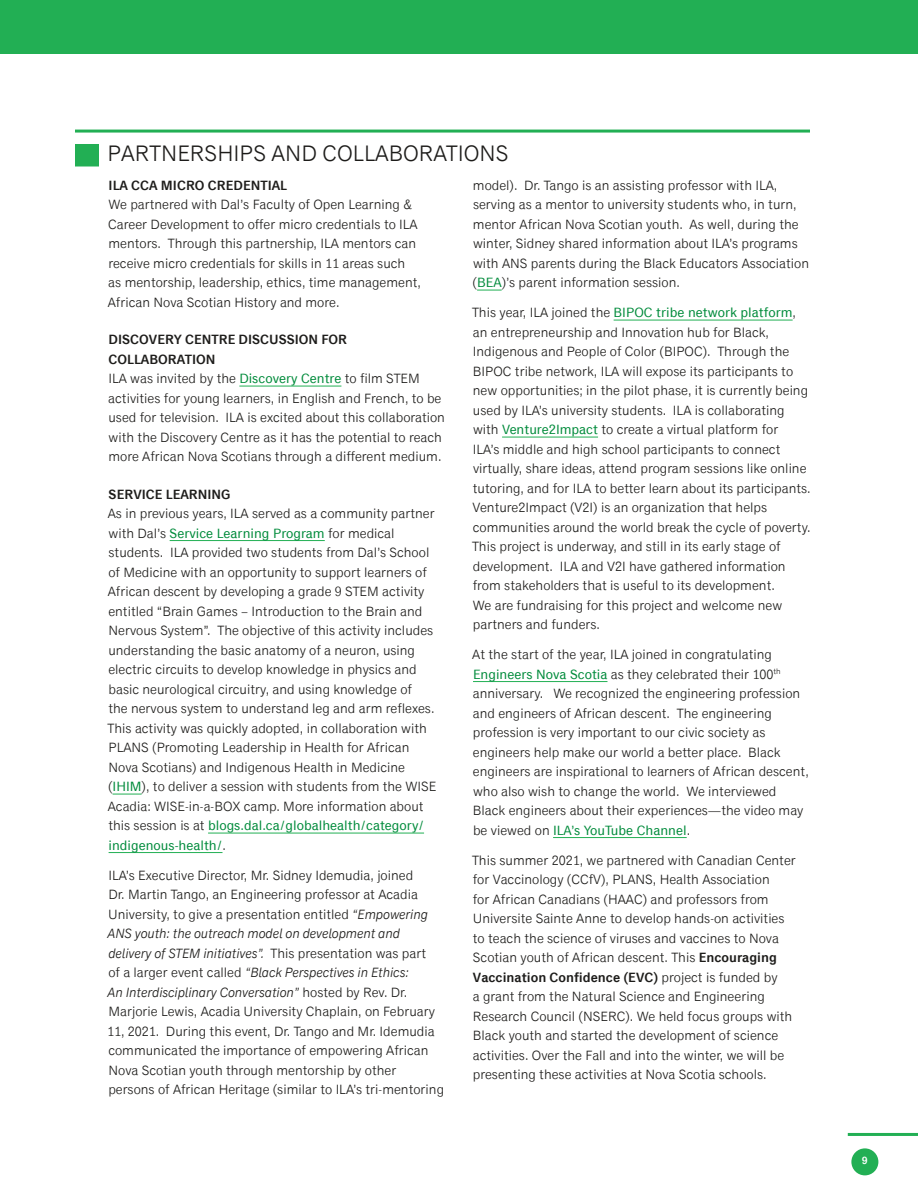
<style>
.page{position:relative;width:918px;height:1188px;background:#fff}
.page>*{position:absolute;margin:0;border:0;box-sizing:border-box;transform-origin:0 0}
._02_Subhead{font:22.5px "Classic Grotesque Pro";color:#1d1c1a}
._03_Body_type{font:13.5px/19.5px "Classic Grotesque Pro";color:#1d1c1a}
._03_Body_type-2{font:600 13.5px/19.5px "Classic Grotesque Pro";color:#1d1c1a}
.t1{font:600 10.5px "Classic Grotesque Pro";color:#fff}
.s1{color:#008b3b}
.s2{font-style:italic}
.s3{font-weight:600}
</style>
<div class="page">
<div style="left:0;top:0;width:918px;height:54px;background:#22af54"></div>
<div style="left:75px;top:144px;width:24px;height:22px;background:#22af54"></div>
<hr style="left:75px;top:130px;width:735px;height:3px;background:#22af54">
<hr style="left:239px;top:386px;width:102px;height:1px;background:#22af54">
<hr style="left:170px;top:540px;width:155px;height:1px;background:#22af54">
<svg style="left:113px;top:794px;width:29px;height:1px"></svg>
<hr style="left:208px;top:833px;width:216px;height:1px;background:#22af54">
<hr style="left:109px;top:852px;width:114px;height:1px;background:#22af54">
<svg style="left:477px;top:290px;width:25px;height:1px"></svg>
<hr style="left:614px;top:320px;width:179px;height:1px;background:#22af54">
<hr style="left:502px;top:437px;width:96px;height:1px;background:#22af54">
<hr style="left:473px;top:681px;width:134px;height:1px;background:#22af54">
<hr style="left:553px;top:837px;width:134px;height:1px;background:#22af54">
<div style="left:851px;top:1148px;width:27px;height:27px;background:#22af54;border-radius:50%"></div>
<hr style="left:848px;top:1133px;width:70px;height:3px;background:#22af54">
<p class="_02_Subhead" style="left:108px;top:140px;width:402px">PARTNERSHIPS AND COLLABORATIONS</p>
<p class="_03_Body_type-2" style="left:109px;top:175px;width:180px">ILA CCA MICRO CREDENTIAL</p>
<p class="_03_Body_type" style="left:108px;top:195px;width:315px">We partnered with Dal’s Faculty of Open Learning &amp; Career Development to offer micro credentials to ILA mentors. Through this partnership, ILA mentors can receive micro credentials for skills in 11 areas such as mentorship, leadership, ethics, time management, African Nova Scotian History and more.</p>
<p class="_03_Body_type-2" style="left:108px;top:330px;width:240px">DISCOVERY CENTRE DISCUSSION FOR<br>COLLABORATION</p>
<p class="_03_Body_type" style="left:108px;top:369px;width:338px">ILA was invited by the <span class="s1">Discovery Centre</span> to film STEM activities for young learners, in English and French, to be used for television. ILA is excited about this collaboration with the Discovery Centre as it has the potential to reach more African Nova Scotians through a different medium.</p>
<p class="_03_Body_type-2" style="left:109px;top:484px;width:124px">SERVICE LEARNING</p>
<p class="_03_Body_type" style="left:108px;top:504px;width:330px">As in previous years, ILA served as a community partner with Dal’s <span class="s1">Service Learning Program</span> for medical students. ILA provided two students from Dal’s School of Medicine with an opportunity to support learners of African descent by developing a grade 9 STEM activity entitled “Brain Games – Introduction to the Brain and Nervous System”. The objective of this activity includes understanding the basic anatomy of a neuron, using electric circuits to develop knowledge in physics and basic neurological circuitry, and using knowledge of<br>the nervous system to understand leg and arm reflexes.<br>This activity was quickly adopted, in collaboration with PLANS (Promoting Leadership in Health for African Nova Scotians) and Indigenous Health in Medicine (<span class="s1">IHIM</span>), to deliver a session with students from the WISE Acadia: WISE-in-a-BOX camp. More information about this session is at <span class="s1">blogs.dal.ca/globalhealth/category/ indigenous-health/</span>.</p>
<p class="_03_Body_type" style="left:107px;top:865px;width:339px">ILA’s Executive Director, Mr. Sidney Idemudia, joined<br>Dr. Martin Tango, an Engineering professor at Acadia University, to give a presentation entitled <span class="s2">“Empowering ANS youth: the outreach model on development and delivery of STEM initiatives”.</span> This presentation was part<br>of a larger event called <span class="s2">“Black Perspectives in Ethics:<br>An Interdisciplinary Conversation”</span> hosted by Rev. Dr.<br>Marjorie Lewis, Acadia University Chaplain, on February 11, 2021. During this event, Dr. Tango and Mr. Idemudia communicated the importance of empowering African Nova Scotian youth through mentorship by other persons of African Heritage (similar to ILA’s tri-mentoring</p>
<p class="_03_Body_type" style="left:473px;top:175px;width:338px">model). Dr. Tango is an assisting professor with ILA, serving as a mentor to university students who, in turn, mentor African Nova Scotian youth. As well, during the winter, Sidney shared information about ILA’s programs with ANS parents during the Black Educators Association (<span class="s1">BEA</span>)’s parent information session.</p>
<p class="_03_Body_type" style="left:472px;top:303px;width:340px">This year, ILA joined the <span class="s1">BIPOC tribe network platform</span>, an entrepreneurship and Innovation hub for Black, Indigenous and People of Color (BIPOC). Through the BIPOC tribe network, ILA will expose its participants to new opportunities; in the pilot phase, it is currently being used by ILA’s university students. ILA is collaborating with <span class="s1">Venture2Impact</span> to create a virtual platform for<br>ILA’s middle and high school participants to connect virtually, share ideas, attend program sessions like online tutoring, and for ILA to better learn about its participants.<br>Venture2Impact (V2I) is an organization that helps communities around the world break the cycle of poverty.<br>This project is underway, and still in its early stage of development. ILA and V2I have gathered information from stakeholders that is useful to its development.<br>We are fundraising for this project and welcome new partners and funders.</p>
<p class="_03_Body_type" style="left:472px;top:645px;width:338px">At the start of the year, ILA joined in congratulating <span class="s1">Engineers Nova Scotia</span> as they celebrated their 100<sup>th </sup>anniversary. We recognized the engineering profession and engineers of African descent. The engineering profession is very important to our civic society as engineers help make our world a better place. Black engineers are inspirational to learners of African descent, who also wish to change the world. We interviewed Black engineers about their experiences—the video may be viewed on <span class="s1">ILA’s YouTube Channel</span>.</p>
<p class="_03_Body_type" style="left:472px;top:850px;width:325px">This summer 2021, we partnered with Canadian Center for Vaccinology (CCfV), PLANS, Health Association<br>for African Canadians (HAAC) and professors from Universite Sainte Anne to develop hands-on activities to teach the science of viruses and vaccines to Nova Scotian youth of African descent. This <span class="s3">Encouraging Vaccination Confidence (EVC)</span> project is funded by<br>a grant from the Natural Science and Engineering Research Council (NSERC). We held focus groups with Black youth and started the development of science activities. Over the Fall and into the winter, we will be presenting these activities at Nova Scotia schools.</p>
<p class="t1" style="left:862px;top:1154px;width:7px">9</p>
</div>
